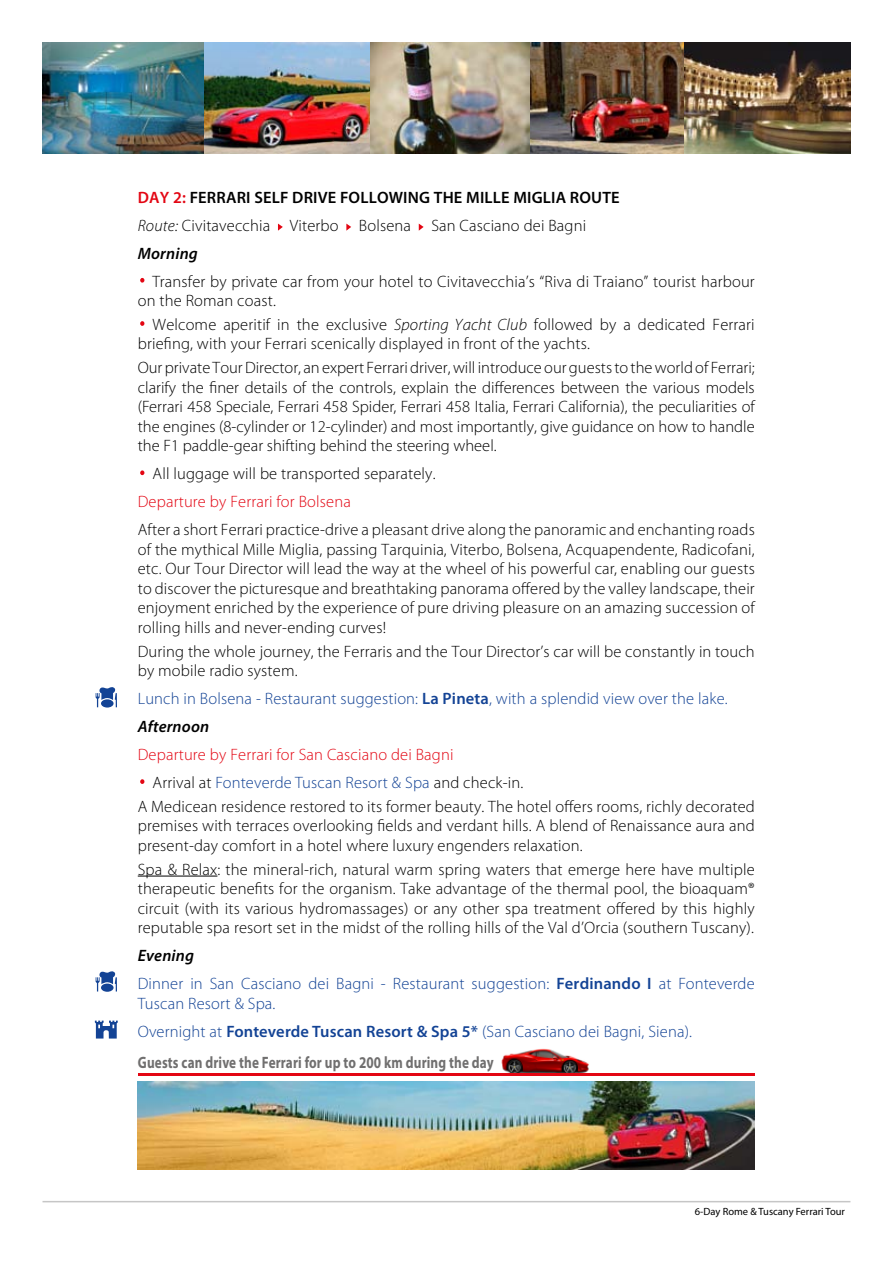
<style>
.page{position:relative;width:893px;height:1263px;background:#fff}
.page>*{position:absolute;margin:0;border:0;box-sizing:border-box;transform-origin:0 0}
.t1{font:300 52.5px "Myriad Pro";color:#e30613}
.t2{font:300 16.5px/19.5px "Myriad Pro";letter-spacing:.01em;color:#000}
.t3{font:300 16.5px/28px "Myriad Pro";letter-spacing:.01em;color:#134395}
.t4{font:300 16.5px "Myriad Pro";letter-spacing:.01em;color:#e30613}
.t5{font:700 16.5px "Myriad Pro";letter-spacing:.01em;color:#706f6f;scale:.8 1}
.t6{font:10.5px "Myriad Pro";color:#000}
.s1{font-weight:600;color:#e30613}
.s2{font-weight:600}
.s3{font-style:italic}
.s4{font-weight:600;font-style:italic}
.s5{font-weight:600;font-style:italic;color:#000}
.s6{color:#134395}
</style>
<div class="page">
<hr style="left:43px;top:1201px;width:807px;height:1px;background:#c6c6c6">
<hr style="left:138px;top:876px;width:79px;height:1px;background:#000">
<svg style="left:278px;top:224px;width:5px;height:7px"></svg>
<svg style="left:346px;top:224px;width:5px;height:7px"></svg>
<svg style="left:419px;top:224px;width:5px;height:7px"></svg>
<svg style="left:96px;top:687px;width:21px;height:20px"></svg>
<svg style="left:96px;top:971px;width:21px;height:20px"></svg>
<img style="left:138px;top:1081px;width:617px;height:88px">
<img style="left:500px;top:1048px;width:90px;height:26px">
<hr style="left:138px;top:1074px;width:617px;height:2px;background:#e30613">
<svg style="left:95px;top:1020px;width:23px;height:18px"></svg>
<img style="left:529px;top:43px;width:156px;height:110px">
<img style="left:43px;top:43px;width:161px;height:110px">
<img style="left:370px;top:43px;width:159px;height:110px">
<img style="left:685px;top:43px;width:165px;height:110px">
<img style="left:204px;top:43px;width:166px;height:110px">
<p class="t2" style="left:138px;top:183px;width:483px;line-height:28px"><span class="s1">DAY 2:</span> <span class="s2">FERRARI SELF DRIVE FOLLOWING THE MILLE MIGLIA ROUTE<br></span><span class="s3">Route:</span> Civitavecchia Viterbo Bolsena San Casciano dei Bagni<br><span class="s4">Morning</span></p>
<h1 class="t1" style="left:138px;top:248px;width:11px">·</h1>
<p class="t2" style="left:138px;top:272px;width:619px;text-indent:15px">Transfer by private car from your hotel to Civitavecchia’s “Riva di Traiano” tourist harbour on the Roman coast.</p>
<h1 class="t1" style="left:138px;top:291px;width:11px">·</h1>
<p class="t2" style="left:138px;top:315px;width:618px;text-indent:15px">Welcome aperitif in the exclusive <span class="s3">Sporting Yacht Club</span> followed by a dedicated Ferrari briefing, with your Ferrari scenically displayed in front of the yachts.</p>
<p class="t2" style="left:138px;top:358px;width:619px;text-align:justify">Our private Tour Director, an expert Ferrari driver, will introduce our guests to the world of Ferrari; clarify the finer details of the controls, explain the differences between the various models (Ferrari 458 Speciale, Ferrari 458 Spider, Ferrari 458 Italia, Ferrari California), the peculiarities of the engines (8-cylinder or 12-cylinder) and most importantly, give guidance on how to handle the F1 paddle-gear shifting behind the steering wheel.</p>
<h1 class="t1" style="left:138px;top:440px;width:11px">·</h1>
<p class="t2" style="left:153px;top:464px;width:284px">All luggage will be transported separately.</p>
<p class="t4" style="left:138px;top:493px;width:215px">Departure by Ferrari for Bolsena</p>
<p class="t2" style="left:138px;top:520px;width:619px;text-align:justify">After a short Ferrari practice-drive a pleasant drive along the panoramic and enchanting roads of the mythical Mille Miglia, passing Tarquinia, Viterbo, Bolsena, Acquapendente, Radicofani, etc. Our Tour Director will lead the way at the wheel of his powerful car, enabling our guests to discover the picturesque and breathtaking panorama offered by the valley landscape, their enjoyment enriched by the experience of pure driving pleasure on an amazing succession of rolling hills and never-ending curves!</p>
<p class="t2" style="left:138px;top:641px;width:619px">During the whole journey, the Ferraris and the Tour Director’s car will be constantly in touch by mobile radio system.</p>
<p class="t3" style="left:138px;top:685px;width:591px">Lunch in Bolsena - Restaurant suggestion: <span class="s2">La Pineta</span>, with a splendid view over the lake.<br><span class="s5">Afternoon</span></p>
<p class="t4" style="left:138px;top:745px;width:317px">Departure by Ferrari for San Casciano dei Bagni</p>
<h1 class="t1" style="left:138px;top:749px;width:11px">·</h1>
<p class="t2" style="left:138px;top:771px;width:618px;line-height:23.7px;text-indent:15px">Arrival at <span class="s6">Fonteverde Tuscan Resort &amp; Spa</span> and check-in.<br>A Medicean residence restored to its former beauty. The hotel offers rooms, richly decorated</p>
<p class="t2" style="left:138px;top:816px;width:618px">premises with terraces overlooking fields and verdant hills. A blend of Renaissance aura and present-day comfort in a hotel where luxury engenders relaxation.</p>
<p class="t2" style="left:138px;top:859px;width:618px;text-align:justify">Spa &amp; Relax: the mineral-rich, natural warm spring waters that emerge here have multiple therapeutic benefits for the organism. Take advantage of the thermal pool, the bioaquam® circuit (with its various hydromassages) or any other spa treatment offered by this highly reputable spa resort set in the midst of the rolling hills of the Val d’Orcia (southern Tuscany).</p>
<p class="t3" style="left:138px;top:942px;width:618px"><span class="s5">Evening<br></span>Dinner in San Casciano dei Bagni - Restaurant suggestion: <span class="s2">Ferdinando I</span> at Fonteverde</p>
<p class="t3" style="left:138px;top:989px;width:556px">Tuscan Resort &amp; Spa.<br>Overnight at <span class="s2">Fonteverde Tuscan Resort &amp; Spa 5*</span> (San Casciano dei Bagni, Siena).</p>
<p class="t5" style="left:138px;top:1053px;width:446px">Guests can drive the Ferrari for up to 200 km during the day</p>
<p class="t6" style="left:695px;top:1205px;width:152px">6-Day Rome &amp; Tuscany Ferrari Tour</p>
</div>
